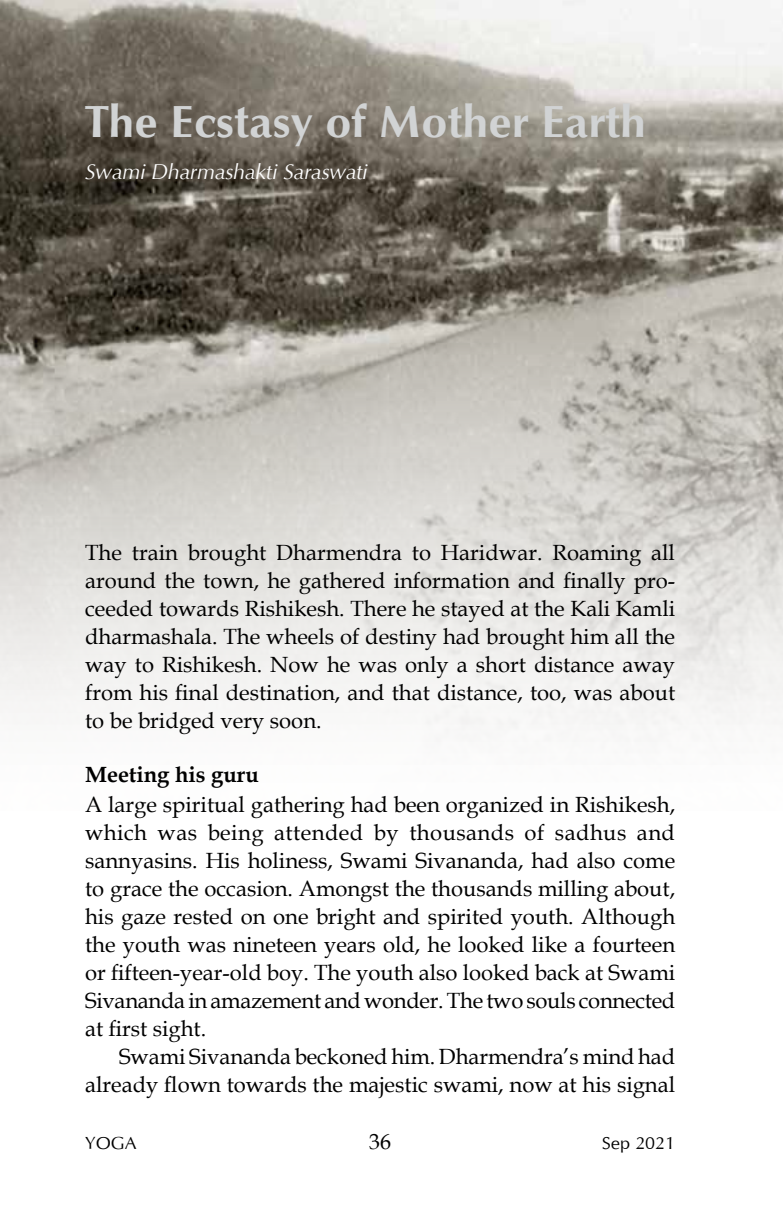
<style>
.page{position:relative;width:783px;height:1225px;background:#fff}
.page>*{position:absolute;margin:0;border:0;box-sizing:border-box;transform-origin:0 0}
.t1{font:700 46px "Optimum";color:#d1d3d4}
.t2{font:22px/28px "Book Antiqua";color:#000;text-align:justify}
.t3{font:italic 22px "Optimum";color:#fff}
.t4{font:700 22px "Book Antiqua";color:#000}
.t5{font:18px "Optimum";color:#000}
</style>
<div class="page">
<img style="left:0;top:0;width:782px;height:731px">
<h1 class="t1" style="left:85px;top:95px;width:562px">The Ecstasy of Mother Earth</h1>
<p class="t3" style="left:85px;top:159px;width:284px">Swami Dharmashakti Saraswati</p>
<p class="t2" style="left:85px;top:538px;width:591px">The train brought Dharmendra to Haridwar. Roaming all around the town, he gathered information and finally pro&shy;ceeded towards Rishikesh. There he stayed at the Kali Kamli dharmashala. The wheels of destiny had brought him all the way to Rishikesh. Now he was only a short distance away from his final destination, and that distance, too, was about to be bridged very soon.</p>
<p class="t4" style="left:85px;top:760px;width:175px">Meeting his guru</p>
<p class="t2" style="left:85px;top:790px;width:591px">A large spiritual gathering had been organized in Rishikesh, which was being attended by thousands of sadhus and sannyasins. His holiness, Swami Sivananda, had also come to grace the occasion. Amongst the thousands milling about, his gaze rested on one bright and spirited youth. Although the youth was nineteen years old, he looked like a fourteen or fifteen-year-old boy. The youth also looked back at Swami Sivananda in amazement and wonder. The two souls connected at first sight.</p>
<p class="t2" style="left:85px;top:1042px;width:591px;text-align:right">Swami Sivananda beckoned him. Dharmendra’s mind had already flown towards the majestic swami, now at his signal</p>
<p class="t5" style="left:85px;top:1131px;width:53px">YOGA</p>
<p class="t2" style="left:369px;top:1126px;width:23px">36</p>
<p class="t5" style="left:601px;top:1131px;width:75px">Sep 2021</p>
</div>
